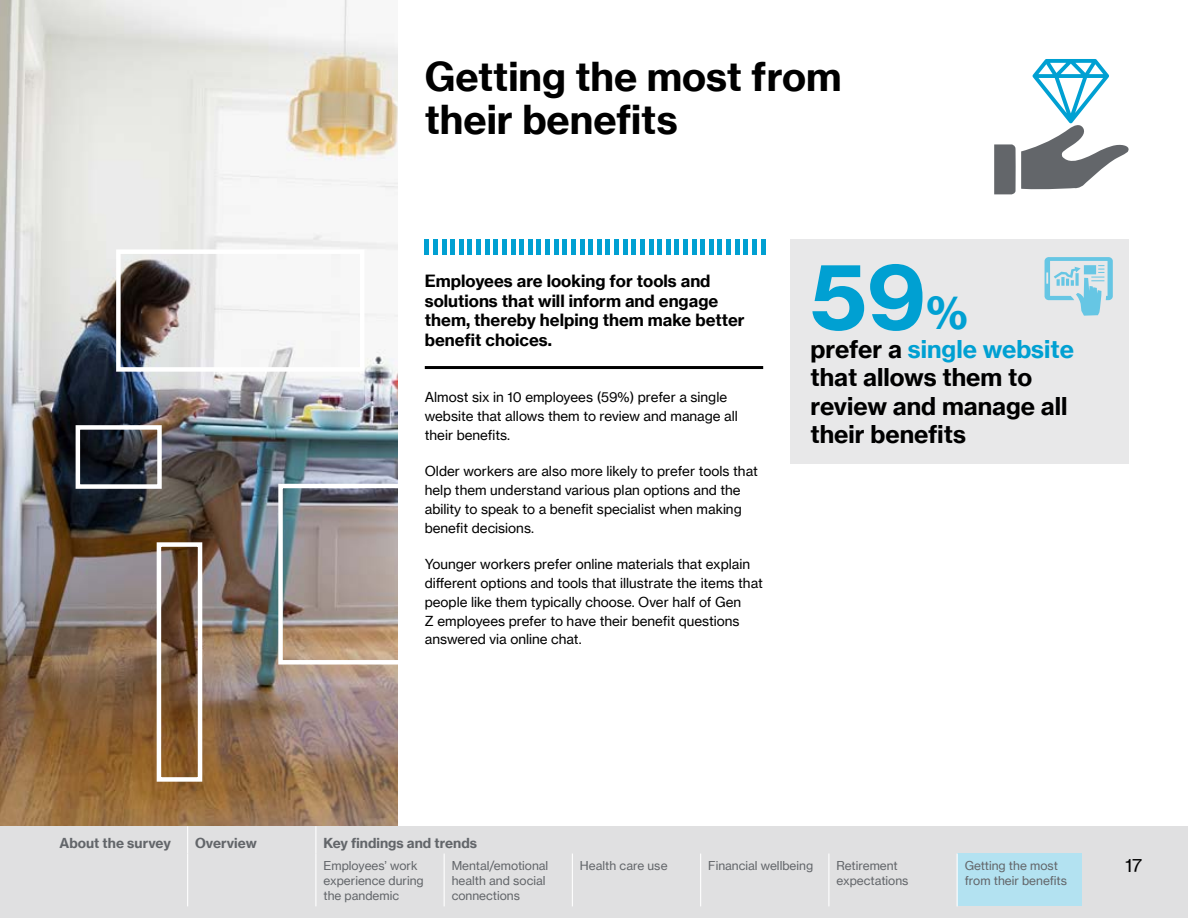
<style>
.page{position:relative;width:1188px;height:918px;background:#fff}
.page>*{position:absolute;margin:0;border:0;box-sizing:border-box;transform-origin:0 0}
.t1{font:90px "N Haas Grotesk TX Pro 75 Bd";color:#00a0d2}
.t2{font:39px/43.5px "N Haas Grotesk TX Pro 75 Bd";color:#000}
.t3{font:24px/28.5px "N Haas Grotesk TX Pro 75 Bd";color:#000}
.t4{font:18px "N Haas Grotesk TX Pro 55 Rg";color:#000}
.t5{font:16.5px/19.5px "N Haas Grotesk TX Pro 75 Bd";color:#000}
.t6{font:13.5px/18.8px "N Haas Grotesk TX Pro 55 Rg";color:#000}
.t7{font:13.5px "N Haas Grotesk TX Pro 75 Bd";color:#63666a}
.t8{font:12px/15px "N Haas Grotesk TX Pro 55 Rg";color:#63666a}
.s1{font-size:45px}
.s2{color:#00a0d2}
</style>
<div class="page">
<div style="left:0;top:826px;width:1188px;height:92px;background:#e0e0e1"></div>
<img style="left:0;top:0;width:398px;height:826px">
<div style="left:790px;top:239px;width:339px;height:225px;background:#e8e8e9"></div>
<svg style="left:1045px;top:257px;width:68px;height:59px"></svg>
<div style="left:76px;top:425px;width:86px;height:64px;border:4px solid #fff"></div>
<div style="left:278px;top:484px;width:127px;height:181px;border:4px solid #fff"></div>
<div style="left:157px;top:542px;width:45px;height:240px;border:4px solid #fff"></div>
<svg style="left:994px;top:59px;width:135px;height:135px"></svg>
<hr style="left:425px;top:366px;width:338px;height:3px;background:#000">
<hr style="left:425px;top:239px;width:4px;height:15px;background:#00a0d2">
<div style="left:433px;top:239px;width:5px;height:15px;background:#00a0d2"></div>
<hr style="left:442px;top:239px;width:4px;height:15px;background:#00a0d2">
<hr style="left:451px;top:239px;width:4px;height:15px;background:#00a0d2">
<hr style="left:459px;top:239px;width:4px;height:15px;background:#00a0d2">
<hr style="left:468px;top:239px;width:4px;height:15px;background:#00a0d2">
<hr style="left:477px;top:239px;width:4px;height:15px;background:#00a0d2">
<hr style="left:485px;top:239px;width:4px;height:15px;background:#00a0d2">
<hr style="left:494px;top:239px;width:4px;height:15px;background:#00a0d2">
<div style="left:502px;top:239px;width:5px;height:15px;background:#00a0d2"></div>
<hr style="left:511px;top:239px;width:4px;height:15px;background:#00a0d2">
<hr style="left:520px;top:239px;width:4px;height:15px;background:#00a0d2">
<hr style="left:528px;top:239px;width:4px;height:15px;background:#00a0d2">
<hr style="left:537px;top:239px;width:4px;height:15px;background:#00a0d2">
<div style="left:545px;top:239px;width:5px;height:15px;background:#00a0d2"></div>
<hr style="left:554px;top:239px;width:4px;height:15px;background:#00a0d2">
<hr style="left:563px;top:239px;width:4px;height:15px;background:#00a0d2">
<div style="left:571px;top:239px;width:5px;height:15px;background:#00a0d2"></div>
<hr style="left:580px;top:239px;width:4px;height:15px;background:#00a0d2">
<hr style="left:589px;top:239px;width:4px;height:15px;background:#00a0d2">
<hr style="left:597px;top:239px;width:4px;height:15px;background:#00a0d2">
<hr style="left:606px;top:239px;width:4px;height:15px;background:#00a0d2">
<div style="left:614px;top:239px;width:5px;height:15px;background:#00a0d2"></div>
<hr style="left:623px;top:239px;width:4px;height:15px;background:#00a0d2">
<hr style="left:632px;top:239px;width:4px;height:15px;background:#00a0d2">
<hr style="left:640px;top:239px;width:4px;height:15px;background:#00a0d2">
<hr style="left:649px;top:239px;width:4px;height:15px;background:#00a0d2">
<hr style="left:658px;top:239px;width:4px;height:15px;background:#00a0d2">
<hr style="left:666px;top:239px;width:4px;height:15px;background:#00a0d2">
<hr style="left:675px;top:239px;width:4px;height:15px;background:#00a0d2">
<div style="left:683px;top:239px;width:5px;height:15px;background:#00a0d2"></div>
<hr style="left:692px;top:239px;width:4px;height:15px;background:#00a0d2">
<hr style="left:701px;top:239px;width:4px;height:15px;background:#00a0d2">
<hr style="left:709px;top:239px;width:4px;height:15px;background:#00a0d2">
<hr style="left:718px;top:239px;width:4px;height:15px;background:#00a0d2">
<div style="left:726px;top:239px;width:5px;height:15px;background:#00a0d2"></div>
<hr style="left:735px;top:239px;width:4px;height:15px;background:#00a0d2">
<hr style="left:744px;top:239px;width:4px;height:15px;background:#00a0d2">
<div style="left:752px;top:239px;width:5px;height:15px;background:#00a0d2"></div>
<hr style="left:761px;top:239px;width:4px;height:15px;background:#00a0d2">
<div style="left:958px;top:853px;width:124px;height:53px;background:#b3e2f1"></div>
<svg style="left:187px;top:826px;width:1px;height:28px"></svg>
<svg style="left:315px;top:826px;width:1px;height:28px"></svg>
<hr style="left:187px;top:854px;width:1px;height:52px;background:#fff">
<hr style="left:315px;top:854px;width:1px;height:52px;background:#fff">
<hr style="left:444px;top:854px;width:1px;height:52px;background:#fff">
<hr style="left:572px;top:854px;width:1px;height:52px;background:#fff">
<hr style="left:700px;top:854px;width:1px;height:52px;background:#fff">
<hr style="left:828px;top:854px;width:1px;height:52px;background:#fff">
<hr style="left:957px;top:854px;width:1px;height:52px;background:#fff">
<h2 class="t2" style="left:425px;top:55px;width:419px">Getting the most from their benefits</h2>
<p class="t5" style="left:425px;top:271px;width:321px">Employees are looking for tools and solutions that will inform and engage them, thereby helping them make better benefit choices.</p>
<p class="t6" style="left:425px;top:388px;width:315px">Almost six in 10 employees (59%) prefer a single website that allows them to review and manage all their benefits.</p>
<p class="t6" style="left:425px;top:462px;width:335px">Older workers are also more likely to prefer tools that help them understand various plan options and the ability to speak to a benefit specialist when making benefit decisions.</p>
<p class="t6" style="left:425px;top:555px;width:340px">Younger workers prefer online materials that explain different options and tools that illustrate the items that people like them typically choose. Over half of Gen<br>Z employees prefer to have their benefit questions answered via online chat.</p>
<h1 class="t1" style="left:810px;top:240px;width:159px">59<span class="s1">%</span></h1>
<h3 class="t3" style="left:810px;top:335px;width:265px">prefer a <span class="s2">single website </span>that allows them to review and manage all their benefits</h3>
<p class="t7" style="left:59px;top:834px;width:113px">About the survey</p>
<p class="t7" style="left:195px;top:834px;width:63px">Overview</p>
<p class="t7" style="left:323px;top:834px;width:155px">Key findings and trends</p>
<p class="t8" style="left:323px;top:858px;width:102px">Employees’ work experience during the pandemic</p>
<p class="t8" style="left:452px;top:858px;width:98px">Mental/emotional health and social connections</p>
<p class="t8" style="left:580px;top:858px;width:89px">Health care use</p>
<p class="t8" style="left:708px;top:858px;width:106px">Financial wellbeing</p>
<p class="t8" style="left:836px;top:858px;width:74px">Retirement expectations</p>
<p class="t8" style="left:965px;top:858px;width:104px">Getting the most from their benefits</p>
<h3 class="t4" style="left:1125px;top:854px;width:19px">17</h3>
</div>
